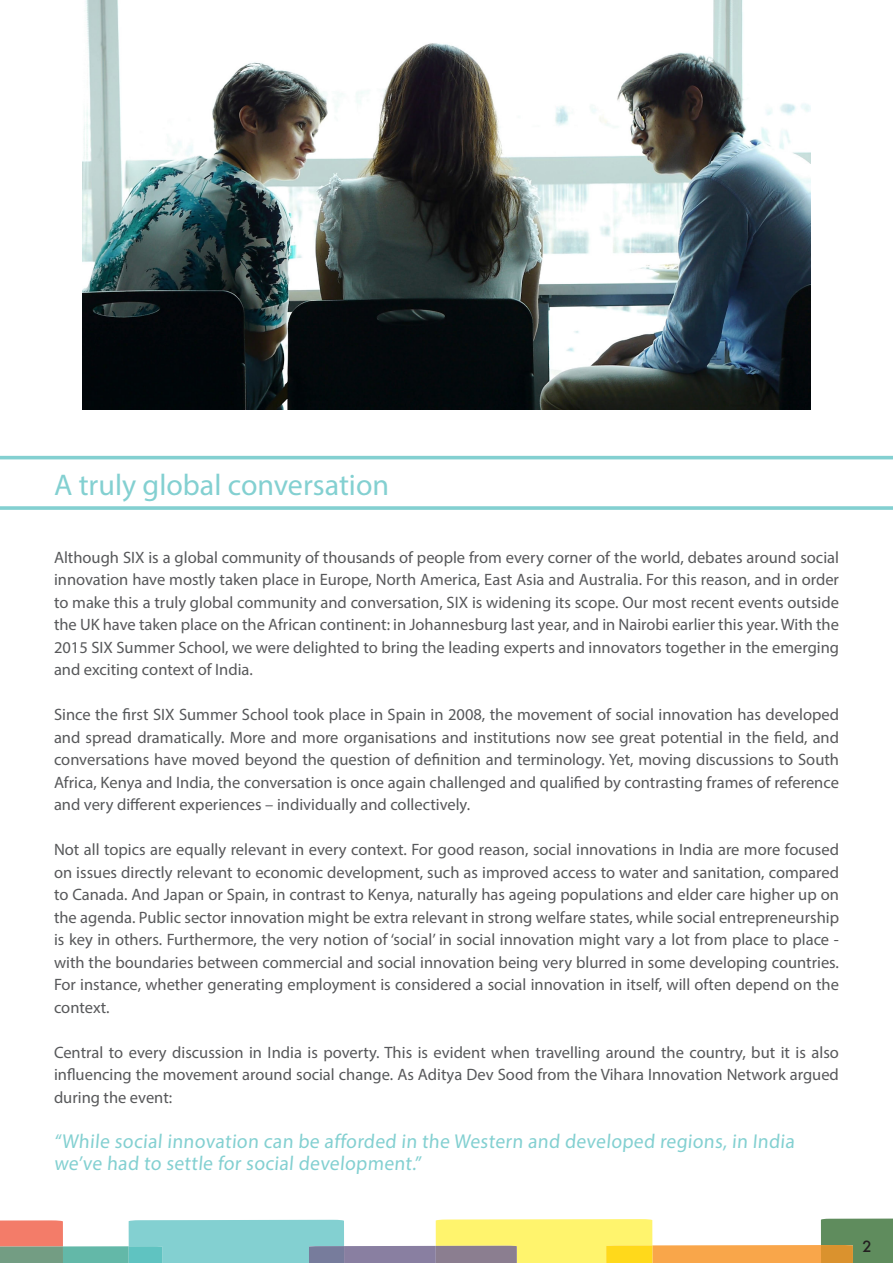
<style>
.page{position:relative;width:893px;height:1263px;background:#fff}
.page>*{position:absolute;margin:0;border:0;box-sizing:border-box;transform-origin:0 0}
.Body_3{font:30px "Myriad Pro";color:#83d0d1}
.t1{font:20.1px/22.5px "Myriad Pro";color:#83d0d1}
.Body_2{font:16.5px/22.5px "Myriad Pro";color:#57585a;text-align:justify}
.t2{font:500 15px "Futura";color:#231f20}
</style>
<div class="page">
<svg style="left:0;top:1218px;width:893px;height:45px"></svg>
<img style="left:83px;top:0;width:727px;height:409px">
<hr style="left:0;top:456px;width:893px;height:3px;background:#83d0d1">
<svg style="left:0;top:506px;width:893px;height:4px;background:#8fd4d5"></svg>
<p class="Body_3" style="left:54px;top:467px;width:337px">A truly global conversation</p>
<p class="Body_2" style="left:54px;top:546px;width:787px">Although SIX is a global community of thousands of people from every corner of the world, debates around social innovation have mostly taken place in Europe, North America, East Asia and Australia. For this reason, and in order to make this a truly global community and conversation, SIX is widening its scope. Our most recent events outside the UK have taken place on the African continent: in Johannesburg last year, and in Nairobi earlier this year. With the 2015 SIX Summer School, we were delighted to bring the leading experts and innovators together in the emerging and exciting context of India.</p>
<p class="Body_2" style="left:54px;top:703px;width:787px">Since the first SIX Summer School took place in Spain in 2008, the movement of social innovation has developed and spread dramatically. More and more organisations and institutions now see great potential in the field, and conversations have moved beyond the question of definition and terminology. Yet, moving discussions to South Africa, Kenya and India, the conversation is once again challenged and qualified by contrasting frames of reference and very different experiences – individually and collectively.</p>
<p class="Body_2" style="left:54px;top:838px;width:787px">Not all topics are equally relevant in every context. For good reason, social innovations in India are more focused on issues directly relevant to economic development, such as improved access to water and sanitation, compared to Canada. And Japan or Spain, in contrast to Kenya, naturally has ageing populations and elder care higher up on the agenda. Public sector innovation might be extra relevant in strong welfare states, while social entrepreneurship is key in others. Furthermore, the very notion of ‘social’ in social innovation might vary a lot from place to place - with the boundaries between commercial and social innovation being very blurred in some developing countries.<br>For instance, whether generating employment is considered a social innovation in itself, will often depend on the context.</p>
<p class="Body_2" style="left:54px;top:1041px;width:786px">Central to every discussion in India is poverty. This is evident when travelling around the country, but it is also influencing the movement around social change. As Aditya Dev Sood from the Vihara Innovation Network argued during the event:</p>
<p class="t1" style="left:54px;top:1129px;width:744px">“While social innovation can be afforded in the Western and developed regions, in India we’ve had to settle for social development.”</p>
<p class="t2" style="left:862px;top:1236px;width:11px">2</p>
</div>
